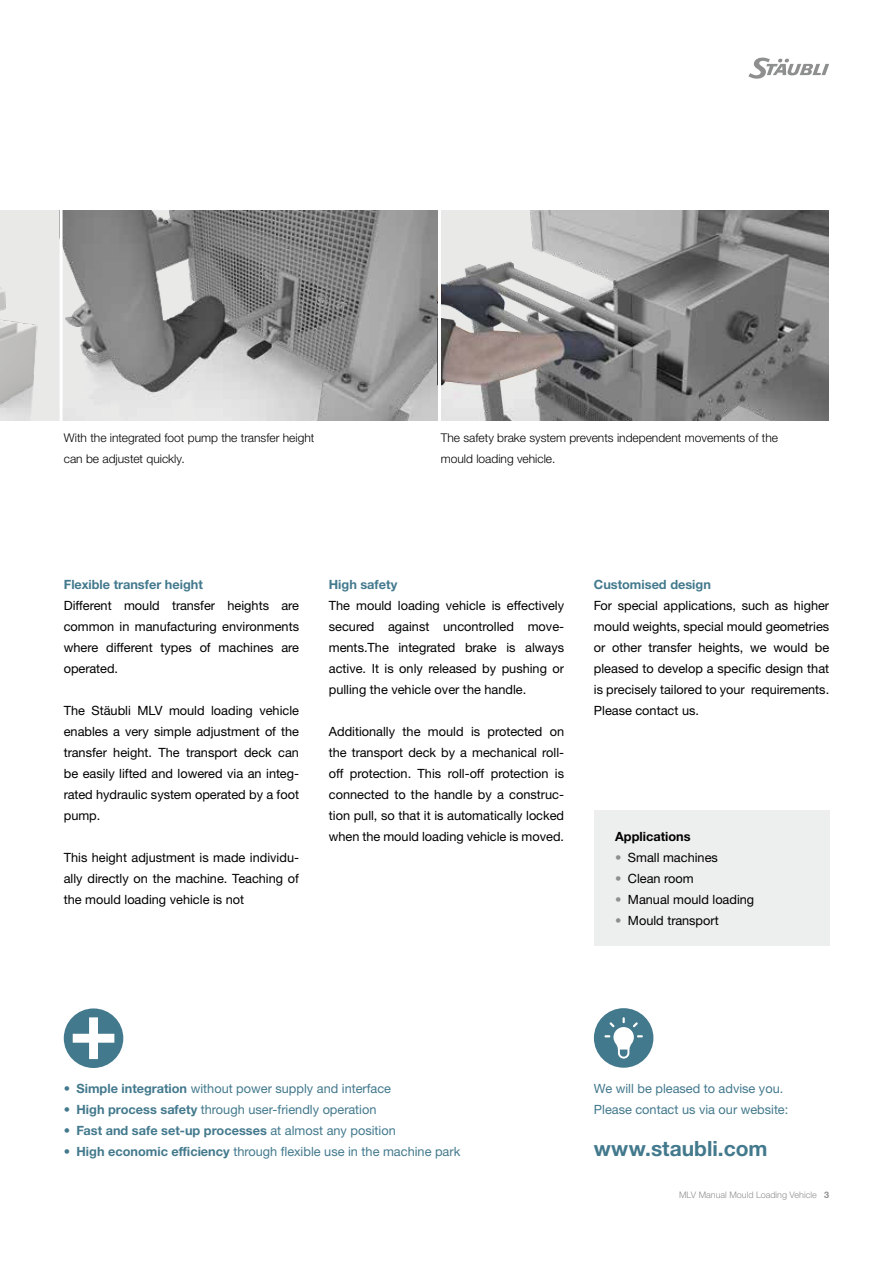
<style>
.page{position:relative;width:893px;height:1263px;background:#fff}
.page>*{position:absolute;margin:0;border:0;box-sizing:border-box;transform-origin:0 0}
.t1{font:700 21px "Helvetica Neue LTW1 G";color:#43798d}
.t2{font:12.75px/21px "Helvetica Neue LTW1 G";color:#000;text-align:justify}
.t3{font:12.75px/21px "Helvetica Neue LTW1 G";color:#43798d}
.t4{font:700 12.75px "Helvetica Neue LTW1 G";color:#43798d}
.t5{font:700 12.75px "Helvetica Neue LTW1 G";color:#000}
.t6{font:300 12px/21px "Helvetica Neue LTW1 G";color:#000}
.t7{font:300 9px "Helvetica Neue LTW1 G";color:#8e9090}
.s1{color:#8e9090}
.s2{font-weight:700}
.s3{font-weight:400}
</style>
<div class="page">
<img style="left:0;top:211px;width:60px;height:210px">
<svg style="left:63px;top:211px;width:375px;height:210px;background:#999998"></svg>
<svg style="left:441px;top:211px;width:387px;height:210px;background:#908f8f"></svg>
<svg style="left:748px;top:58px;width:81px;height:21px"></svg>
<svg style="left:64px;top:1008px;width:59px;height:60px"></svg>
<div style="left:594px;top:1008px;width:59px;height:60px;background:#43798d;border-radius:50%"></div>
<svg style="left:604px;top:1017px;width:39px;height:41px"></svg>
<div style="left:594px;top:810px;width:235px;height:136px;background:#edeeee"></div>
<p class="t6" style="left:64px;top:427px;width:252px">With the integrated foot pump the transfer height can be adjustet quickly.</p>
<p class="t6" style="left:441px;top:427px;width:339px">The safety brake system prevents independent movements of the mould loading vehicle.</p>
<p class="t4" style="left:64px;top:576px;width:141px">Flexible transfer height</p>
<p class="t2" style="left:64px;top:595px;width:237px">Different mould transfer heights are common in manufacturing environments where different types of machines are operated.</p>
<p class="t2" style="left:64px;top:700px;width:237px">The Stäubli MLV mould loading vehicle enables a very simple adjustment of the transfer height. The transport deck can be easily lifted and lowered via an integ&shy;rated hydraulic system operated by a foot pump.</p>
<p class="t2" style="left:64px;top:847px;width:237px">This height adjustment is made individu&shy;ally directly on the machine. Teaching of the mould loading vehicle is not</p>
<p class="t4" style="left:329px;top:576px;width:70px">High safety</p>
<p class="t2" style="left:329px;top:595px;width:237px">The mould loading vehicle is effectively secured against uncontrolled move&shy;ments.The integrated brake is always active. It is only released by pushing or pulling the vehicle over the handle.</p>
<p class="t2" style="left:329px;top:721px;width:237px">Additionally the mould is protected on the transport deck by a mechanical roll&shy;off protection. This roll-off protection is connected to the handle by a construc&shy;tion pull, so that it is automatically locked when the mould loading vehicle is moved.</p>
<p class="t4" style="left:594px;top:576px;width:119px">Customised design</p>
<p class="t2" style="left:594px;top:595px;width:237px">For special applications, such as higher mould weights, special mould geometries or other transfer heights, we would be pleased to develop a specific design that is precisely tailored to your requirements.<br>Please contact us.</p>
<p class="t5" style="left:615px;top:828px;width:77px">Applications</p>
<p class="t2" style="left:615px;top:847px;width:104px"><span class="s1">•</span> Small machines</p>
<p class="t2" style="left:615px;top:868px;width:80px"><span class="s1">•</span> Clean room</p>
<p class="t2" style="left:615px;top:889px;width:141px"><span class="s1">•</span> Manual mould loading</p>
<p class="t2" style="left:615px;top:910px;width:105px"><span class="s1">•</span> Mould transport</p>
<p class="t3" style="left:64px;top:1078px;width:329px">• <span class="s2">Simple integration</span> without power supply and interface</p>
<p class="t3" style="left:64px;top:1099px;width:314px">• <span class="s2">High process safety</span> through user-friendly operation</p>
<p class="t4" style="left:64px;top:1122px;width:334px"><span class="s3">•</span> Fast and safe set-up processes <span class="s3">at almost any position</span></p>
<p class="t3" style="left:64px;top:1141px;width:398px">• <span class="s2">High economic efficiency</span> through flexible use in the machine park</p>
<p class="t3" style="left:594px;top:1078px;width:196px">We will be pleased to advise you.<br>Please contact us via our website:</p>
<h1 class="t1" style="left:594px;top:1135px;width:175px">www.staubli.com</h1>
<p class="t7" style="left:679px;top:1189px;width:152px">MLV Manual Mould Loading Vehicle <span class="s2">3</span></p>
</div>
